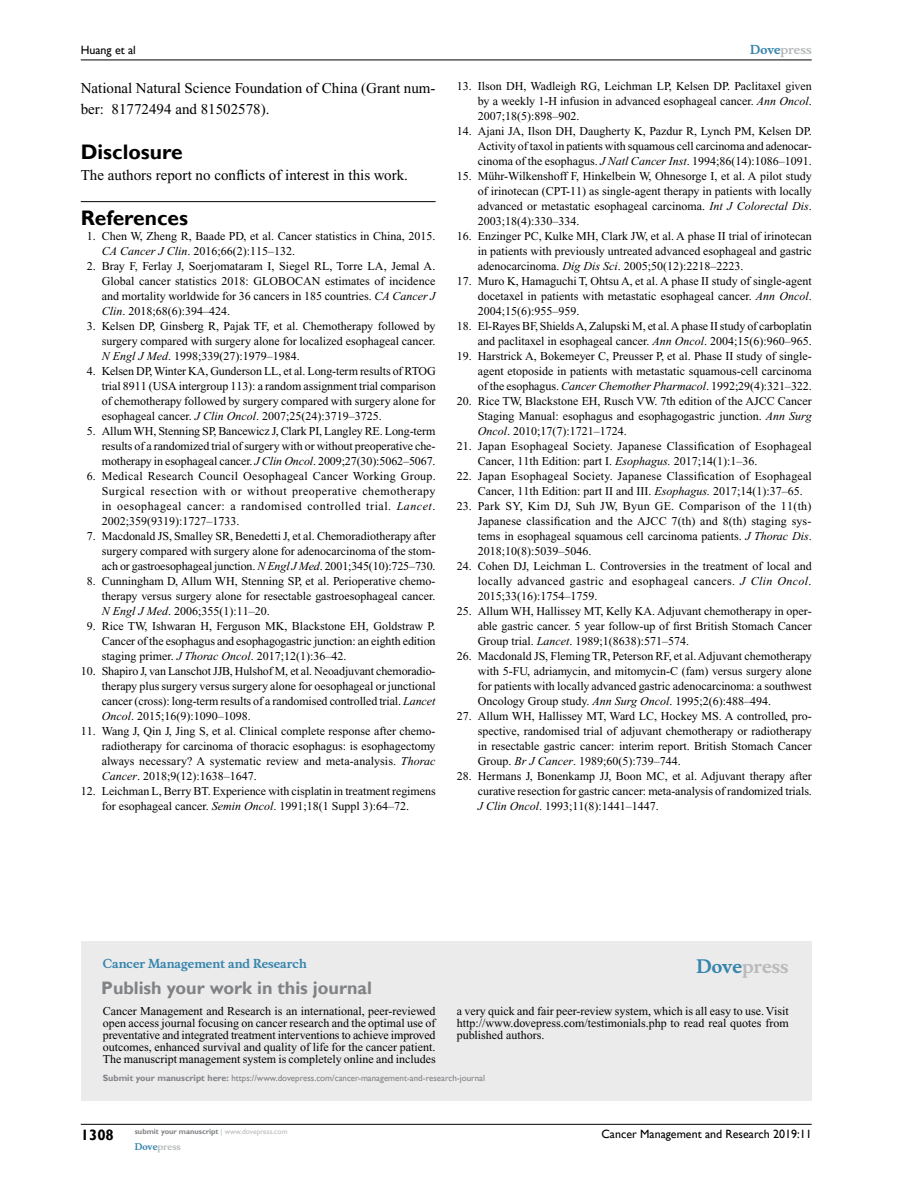
<style>
.page{position:relative;width:918px;height:1188px;background:#fff}
.page>*{position:absolute;margin:0;border:0;box-sizing:border-box;transform-origin:0 0}
.t1{font:700 21px "Gill Sans";color:#000}
.t2{font:700 18px "Gill Sans";color:#808285}
.t3{font:700 18px "Musee";color:#b8babc}
.t4{font:15px/21.1px "Times New Roman";color:#000}
.t5{font:700 15px "Gill Sans";color:#000}
.t6{font:12px/15px "Times New Roman";color:#000;text-align:justify}
.t7{font:12px/15px "Times New Roman";letter-spacing:.02em;color:#000}
.t8{font:12px "Gill Sans";color:#000}
.t9{font:700 12px "Musee";color:#3785ad}
.t10{font:700 12px "Musee";color:#b8babc}
.t11{font:9px "Gill Sans";color:#808285}
.t12{font:700 9px "Musee";color:#b8babc}
.t13{font:700 7.5px "Gill Sans";color:#808285}
.s1{font-style:italic}
.s2{color:#3785ad}
.s3{font-weight:700}
.s4{font-weight:400;color:#b8babc}
</style>
<div class="page">
<div style="left:81px;top:941px;width:731px;height:160px;background:#ebebec"></div>
<hr style="left:81px;top:1124px;width:731px;height:1px;background:#000">
<hr style="left:81px;top:60px;width:731px;height:1px;background:#000">
<hr style="left:81px;top:201px;width:355px;height:1px;background:#000">
<p class="t8" style="left:81px;top:43px;width:57px">Huang et al</p>
<p class="t4" style="left:81px;top:77px;width:356px">National Natural Science Foundation of China (Grant num&shy;ber: 81772494 and 81502578).</p>
<h1 class="t1" style="left:81px;top:139px;width:103px">Disclosure</h1>
<p class="t4" style="left:81px;top:164px;width:329px">The authors report no conflicts of interest in this work.</p>
<h1 class="t1" style="left:81px;top:205px;width:109px">References</h1>
<p class="t6" style="left:102px;top:228px;width:335px;text-indent:-15px">1. Chen W, Zheng R, Baade PD, et al. Cancer statistics in China, 2015.<br><span class="s1">CA Cancer J Clin</span>. 2016;66(2):115–132.</p>
<p class="t6" style="left:102px;top:258px;width:335px;text-indent:-15px">2. Bray F, Ferlay J, Soerjomataram I, Siegel RL, Torre LA, Jemal A.<br>Global cancer statistics 2018: GLOBOCAN estimates of incidence and mortality worldwide for 36 cancers in 185 countries. <span class="s1">CA Cancer J Clin</span>. 2018;68(6):394–424.</p>
<p class="t6" style="left:102px;top:318px;width:335px;text-indent:-15px">3. Kelsen DP, Ginsberg R, Pajak TF, et al. Chemotherapy followed by surgery compared with surgery alone for localized esophageal cancer.<br><span class="s1">N Engl J Med</span>. 1998;339(27):1979–1984.</p>
<p class="t6" style="left:102px;top:363px;width:336px;text-indent:-15px">4. Kelsen DP, Winter KA, Gunderson LL, et al. Long-term results of RTOG trial 8911 (USA intergroup 113): a random assignment trial comparison of chemotherapy followed by surgery compared with surgery alone for esophageal cancer. <span class="s1">J Clin Oncol</span>. 2007;25(24):3719–3725.</p>
<p class="t6" style="left:102px;top:423px;width:335px;text-indent:-15px">5. Allum WH, Stenning SP, Bancewicz J, Clark PI, Langley RE. Long-term results of a randomized trial of surgery with or without preoperative che&shy;motherapy in esophageal cancer. <span class="s1">J Clin Oncol</span>. 2009;27(30):5062–5067.</p>
<p class="t6" style="left:102px;top:468px;width:336px;text-indent:-15px">6. Medical Research Council Oesophageal Cancer Working Group.<br>Surgical resection with or without preoperative chemotherapy in oesophageal cancer: a randomised controlled trial. <span class="s1">Lancet</span>.<br>2002;359(9319):1727–1733.</p>
<p class="t6" style="left:102px;top:528px;width:335px;text-indent:-15px">7. Macdonald JS, Smalley SR, Benedetti J, et al. Chemoradiotherapy after surgery compared with surgery alone for adenocarcinoma of the stom&shy;ach or gastroesophageal junction. <span class="s1">N Engl J Med</span>. 2001;345(10):725–730.</p>
<p class="t6" style="left:102px;top:573px;width:335px;text-indent:-15px">8. Cunningham D, Allum WH, Stenning SP, et al. Perioperative chemo&shy;therapy versus surgery alone for resectable gastroesophageal cancer.<br><span class="s1">N Engl J Med</span>. 2006;355(1):11–20.</p>
<p class="t6" style="left:102px;top:618px;width:335px;text-indent:-15px">9. Rice TW, Ishwaran H, Ferguson MK, Blackstone EH, Goldstraw P.<br>Cancer of the esophagus and esophagogastric junction: an eighth edition staging primer. <span class="s1">J Thorac Oncol</span>. 2017;12(1):36–42.</p>
<p class="t6" style="left:102px;top:663px;width:335px;text-indent:-21px">10. Shapiro J, van Lanschot JJB, Hulshof M, et al. Neoadjuvant chemoradio&shy;therapy plus surgery versus surgery alone for oesophageal or junctional cancer (cross): long-term results of a randomised controlled trial. <span class="s1">Lancet Oncol</span>. 2015;16(9):1090–1098.</p>
<p class="t6" style="left:102px;top:723px;width:335px;text-indent:-21px">11. Wang J, Qin J, Jing S, et al. Clinical complete response after chemo&shy;radiotherapy for carcinoma of thoracic esophagus: is esophagectomy always necessary? A systematic review and meta-analysis. <span class="s1">Thorac Cancer</span>. 2018;9(12):1638–1647.</p>
<p class="t6" style="left:81px;top:783px;width:356px;text-align:center">12. Leichman L, Berry BT. Experience with cisplatin in treatment regimens for esophageal cancer. <span class="s1">Semin Oncol</span>. 1991;18(1 Suppl 3):64–72.</p>
<p class="t10" style="left:750px;top:43px;width:63px"><span class="s2">Dove</span>press</p>
<p class="t6" style="left:478px;top:79px;width:335px;text-indent:-21px">13. Ilson DH, Wadleigh RG, Leichman LP, Kelsen DP. Paclitaxel given by a weekly 1-H infusion in advanced esophageal cancer. <span class="s1">Ann Oncol</span>.<br>2007;18(5):898–902.</p>
<p class="t6" style="left:478px;top:124px;width:335px;text-indent:-21px">14. Ajani JA, Ilson DH, Daugherty K, Pazdur R, Lynch PM, Kelsen DP.<br>Activity of taxol in patients with squamous cell carcinoma and adenocar&shy;cinoma of the esophagus. <span class="s1">J Natl Cancer Inst</span>. 1994;86(14):1086–1091.</p>
<p class="t6" style="left:478px;top:169px;width:335px;text-indent:-21px">15. Mühr-Wilkenshoff F, Hinkelbein W, Ohnesorge I, et al. A pilot study of irinotecan (CPT-11) as single-agent therapy in patients with locally advanced or metastatic esophageal carcinoma. <span class="s1">Int J Colorectal Dis</span>.<br>2003;18(4):330–334.</p>
<p class="t6" style="left:478px;top:229px;width:335px;text-indent:-21px">16. Enzinger PC, Kulke MH, Clark JW, et al. A phase II trial of irinotecan in patients with previously untreated advanced esophageal and gastric adenocarcinoma. <span class="s1">Dig Dis Sci</span>. 2005;50(12):2218–2223.</p>
<p class="t6" style="left:478px;top:274px;width:335px;text-indent:-21px">17. Muro K, Hamaguchi T, Ohtsu A, et al. A phase II study of single-agent docetaxel in patients with metastatic esophageal cancer. <span class="s1">Ann Oncol</span>.<br>2004;15(6):955–959.</p>
<p class="t6" style="left:457px;top:319px;width:356px;text-align:right">18. El-Rayes BF, Shields A, Zalupski M, et al. A phase II study of carboplatin and paclitaxel in esophageal cancer. <span class="s1">Ann Oncol</span>. 2004;15(6):960–965.</p>
<p class="t6" style="left:478px;top:349px;width:335px;text-indent:-21px">19. Harstrick A, Bokemeyer C, Preusser P, et al. Phase II study of single&shy;agent etoposide in patients with metastatic squamous-cell carcinoma of the esophagus. <span class="s1">Cancer Chemother Pharmacol</span>. 1992;29(4):321–322.</p>
<p class="t6" style="left:478px;top:394px;width:335px;text-indent:-21px">20. Rice TW, Blackstone EH, Rusch VW. 7th edition of the AJCC Cancer Staging Manual: esophagus and esophagogastric junction. <span class="s1">Ann Surg Oncol</span>. 2010;17(7):1721–1724.</p>
<p class="t7" style="left:478px;top:439px;width:336px;text-indent:-21px">21. Japan Esophageal Society. Japanese Classification of Esophageal<br>Cancer, 11th Edition: part I. <span class="s1">Esophagus.</span> 2017;14(1):1–36.</p>
<p class="t7" style="left:478px;top:469px;width:336px;text-indent:-21px">22. Japan Esophageal Society. Japanese Classification of Esophageal<br>Cancer, 11th Edition: part II and III. <span class="s1">Esophagus.</span> 2017;14(1):37–65.</p>
<p class="t6" style="left:478px;top:499px;width:335px;text-indent:-21px">23. Park SY, Kim DJ, Suh JW, Byun GE. Comparison of the 11(th)<br>Japanese classification and the AJCC 7(th) and 8(th) staging sys&shy;tems in esophageal squamous cell carcinoma patients. <span class="s1">J Thorac Dis</span>.<br>2018;10(8):5039–5046.</p>
<p class="t6" style="left:478px;top:559px;width:335px;text-indent:-21px">24. Cohen DJ, Leichman L. Controversies in the treatment of local and locally advanced gastric and esophageal cancers. <span class="s1">J Clin Oncol</span>.<br>2015;33(16):1754–1759.</p>
<p class="t6" style="left:478px;top:604px;width:335px;text-indent:-21px">25. Allum WH, Hallissey MT, Kelly KA. Adjuvant chemotherapy in oper&shy;able gastric cancer. 5 year follow-up of first British Stomach Cancer Group trial. <span class="s1">Lancet</span>. 1989;1(8638):571–574.</p>
<p class="t6" style="left:478px;top:649px;width:336px;text-indent:-21px">26. Macdonald JS, Fleming TR, Peterson RF, et al. Adjuvant chemotherapy with 5-FU, adriamycin, and mitomycin-C (fam) versus surgery alone for patients with locally advanced gastric adenocarcinoma: a southwest Oncology Group study. <span class="s1">Ann Surg Oncol</span>. 1995;2(6):488–494.</p>
<p class="t6" style="left:478px;top:709px;width:335px;text-indent:-21px">27. Allum WH, Hallissey MT, Ward LC, Hockey MS. A controlled, pro&shy;spective, randomised trial of adjuvant chemotherapy or radiotherapy in resectable gastric cancer: interim report. British Stomach Cancer Group. <span class="s1">Br J Cancer</span>. 1989;60(5):739–744.</p>
<p class="t6" style="left:478px;top:769px;width:336px;text-indent:-21px">28. Hermans J, Bonenkamp JJ, Boon MC, et al. Adjuvant therapy after curative resection for gastric cancer: meta-analysis of randomized trials.<br><span class="s1">J Clin Oncol</span>. 1993;11(8):1441–1447.</p>
<p class="t9" style="left:103px;top:956px;width:206px">Cancer Management and Research</p>
<h2 class="t2" style="left:101px;top:977px;width:272px">Publish your work in this journal</h2>
<h2 class="t3" style="left:697px;top:955px;width:94px"><span class="s2">Dove</span>press</h2>
<p class="t6" style="left:103px;top:1005px;width:334px;line-height:12px">Cancer Management and Research is an international, peer-reviewed open access journal focusing on cancer research and the optimal use of preventative and integrated treatment interventions to achieve improved outcomes, enhanced survival and quality of life for the cancer patient.<br>The manuscript management system is completely online and includes</p>
<p class="t6" style="left:457px;top:1005px;width:333px;line-height:12px">a very quick and fair peer-review system, which is all easy to use. Visit http://www.dovepress.com/testimonials.php to read real quotes from published authors.</p>
<p class="t11" style="left:103px;top:1072px;width:384px"><span class="s3">Submit your manuscript here:</span> https://www.dovepress.com/cancer-management-and-research-journal</p>
<p class="t5" style="left:81px;top:1126px;width:35px">1308</p>
<p class="t13" style="left:135px;top:1127px;width:154px">submit your manuscript <span class="s4">| www.dovepress.com</span></p>
<p class="t12" style="left:135px;top:1141px;width:48px"><span class="s2">Dove</span>press</p>
<p class="t8" style="left:601px;top:1127px;width:212px">Cancer Management and Research 2019:11</p>
</div>
